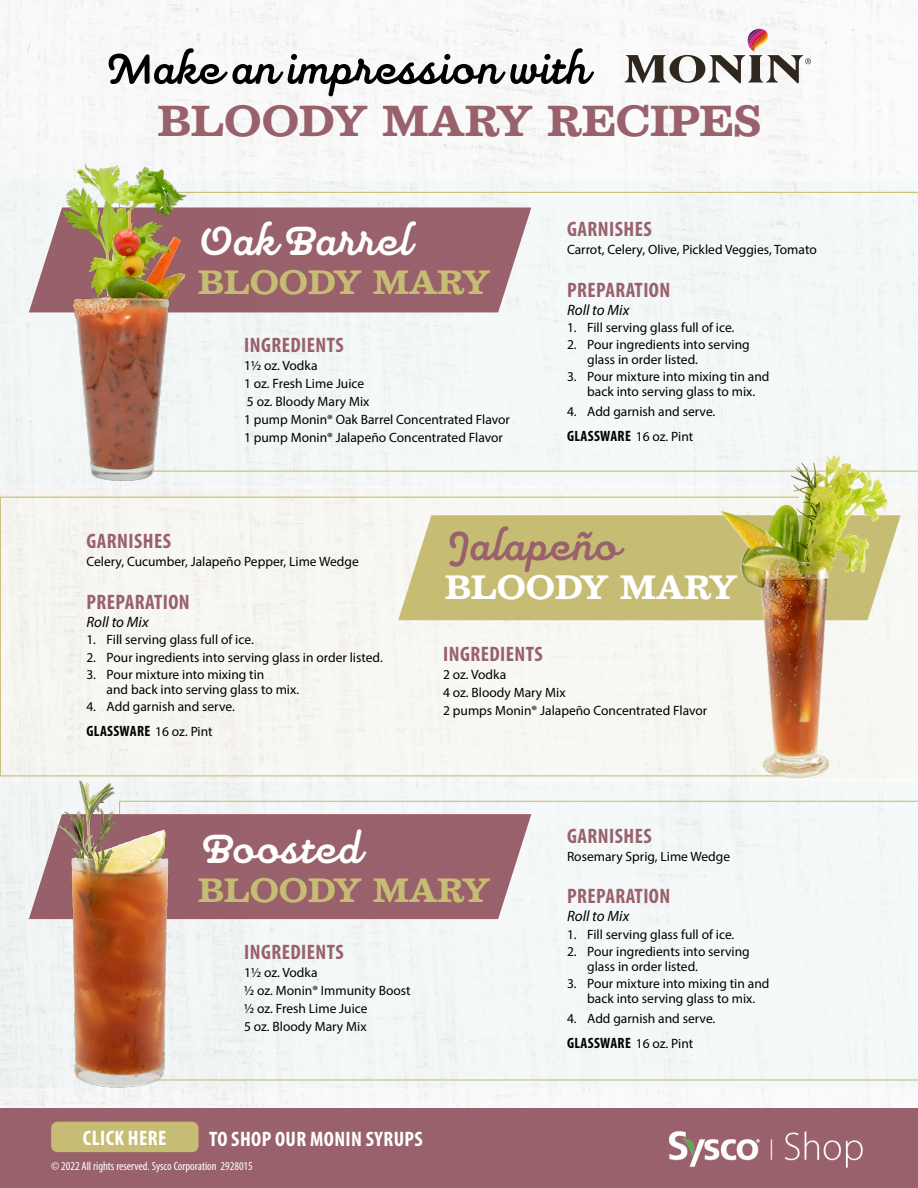
<style>
.page{position:relative;width:918px;height:1188px;background:#fff}
.page>*{position:absolute;margin:0;border:0;box-sizing:border-box;transform-origin:0 0}
.t1{font:700 50.4px "Pauline Script";color:#000}
.t2{font:700 48px "Pauline Script";color:#fff}
.t3{font:700 48px "Pauline Script";color:#99616b}
.t4{font:700 42.3px "Temeraire";color:#99616b}
.t5{font:700 33px "Temeraire";color:#c6bc74}
.t6{font:700 33px "Temeraire";color:#fff}
.t7{font:700 condensed 21px "Myriad Pro";letter-spacing:.02em;color:#99616b}
.t8{font:700 condensed 21px "Myriad Pro";letter-spacing:.02em;color:#fff}
.t9{font:700 condensed 15px "Myriad Pro";letter-spacing:.02em;color:#000}
.t10{font:italic 15px "Myriad Pro";color:#000}
.t11{font:13.5px/18px "Myriad Pro";color:#000}
.t12{font:condensed 12px "Myriad Pro";color:#fff}
.s1{font-weight:400;font-stretch:normal;font-size:13.5px}
</style>
<div class="page">
<img style="left:0;top:0;width:918px;height:1108px">
<div style="left:0;top:181px;width:918px;height:304px;background:#f4f8f8"></div>
<div style="left:0;top:781px;width:918px;height:307px;background:#f4f8f8"></div>
<div style="left:0;top:488px;width:918px;height:291px;background:#f7f6f3"></div>
<svg style="left:625px;top:29px;width:186px;height:54px"></svg>
<svg style="left:261px;top:207px;width:270px;height:105px;background:#9e6a73"></svg>
<div style="left:244px;top:814px;width:287px;height:105px;background:#99616b"></div>
<div style="left:398px;top:515px;width:296px;height:105px;background:#c6bc74"></div>
<img style="left:694px;top:455px;width:210px;height:325px">
<img style="left:0;top:136px;width:261px;height:363px">
<img style="left:0;top:755px;width:244px;height:350px">
<div style="left:0;top:1108px;width:918px;height:80px;background:#99616b"></div>
<img style="left:668px;top:1131px;width:195px;height:37px">
<div style="left:51px;top:1122px;width:148px;height:30px;background:#c6bc74;border-radius:6px"></div>
<h1 class="t1" style="left:104px;top:38px;width:485px">Make an impression with</h1>
<h3 class="t4" style="left:158px;top:93px;width:605px">BLOODY MARY RECIPES</h3>
<h2 class="t2" style="left:198px;top:212px;width:212px">Oak Barrel</h2>
<h3 class="t5" style="left:198px;top:260px;width:294px">BLOODY MARY</h3>
<h3 class="t7" style="left:244px;top:332px;width:101px">INGREDIENTS</h3>
<p class="t11" style="left:244px;top:356px;width:267px">1½ oz. Vodka<br>1 oz. Fresh Lime Juice<br>5 oz. Bloody Mary Mix<br>1 pump Monin® Oak Barrel Concentrated Flavor<br>1 pump Monin® Jalapeño Concentrated Flavor</p>
<h3 class="t7" style="left:567px;top:216px;width:86px">GARNISHES</h3>
<p class="t11" style="left:567px;top:240px;width:251px">Carrot, Celery, Olive, Pickled Veggies, Tomato</p>
<h3 class="t7" style="left:567px;top:277px;width:105px">PREPARATION</h3>
<p class="t10" style="left:567px;top:300px;width:64px">Roll to Mix</p>
<p class="t11" style="left:567px;top:318px;width:169px">1. Fill serving glass full of ice.</p>
<p class="t11" style="left:587px;top:337px;width:164px;line-height:15px;text-indent:-20px">2. Pour ingredients into serving glass in order listed.</p>
<p class="t11" style="left:567px;top:369px;width:204px;line-height:15px;text-align:center">3. Pour mixture into mixing tin and back into serving glass to mix.</p>
<p class="t11" style="left:567px;top:403px;width:150px">4. Add garnish and serve.</p>
<p class="t9" style="left:567px;top:427px;width:128px">GLASSWARE <span class="s1">16 oz. Pint</span></p>
<h3 class="t7" style="left:87px;top:528px;width:86px">GARNISHES</h3>
<p class="t11" style="left:86px;top:553px;width:274px">Celery, Cucumber, Jalapeño Pepper, Lime Wedge</p>
<h3 class="t7" style="left:87px;top:589px;width:105px">PREPARATION</h3>
<p class="t10" style="left:86px;top:613px;width:64px">Roll to Mix</p>
<p class="t11" style="left:86px;top:631px;width:169px">1. Fill serving glass full of ice.</p>
<p class="t11" style="left:86px;top:648px;width:298px">2. Pour ingredients into serving glass in order listed.</p>
<p class="t11" style="left:107px;top:666px;width:194px;line-height:15px;text-indent:-20px">3. Pour mixture into mixing tin<br>and back into serving glass to mix.</p>
<p class="t11" style="left:86px;top:697px;width:150px">4. Add garnish and serve.</p>
<p class="t9" style="left:87px;top:721px;width:128px">GLASSWARE <span class="s1">16 oz. Pint</span></p>
<h2 class="t3" style="left:445px;top:517px;width:173px">Jalapeño</h2>
<h3 class="t6" style="left:445px;top:565px;width:294px">BLOODY MARY</h3>
<h3 class="t7" style="left:443px;top:640px;width:101px">INGREDIENTS</h3>
<p class="t11" style="left:443px;top:665px;width:266px">2 oz. Vodka<br>4 oz. Bloody Mary Mix<br>2 pumps Monin® Jalapeño Concentrated Flavor</p>
<h2 class="t2" style="left:198px;top:819px;width:163px">Boosted</h2>
<h3 class="t5" style="left:198px;top:868px;width:294px">BLOODY MARY</h3>
<h3 class="t7" style="left:244px;top:939px;width:101px">INGREDIENTS</h3>
<p class="t11" style="left:244px;top:963px;width:168px">1½ oz. Vodka<br>½ oz. Monin® Immunity Boost ½ oz. Fresh Lime Juice<br>5 oz. Bloody Mary Mix</p>
<h3 class="t8" style="left:83px;top:1125px;width:85px">CLICK HERE</h3>
<h3 class="t8" style="left:209px;top:1126px;width:215px">TO SHOP OUR MONIN SYRUPS</h3>
<p class="t12" style="left:51px;top:1159px;width:203px">© 2022 All rights reserved. Sysco Corporation 2928015</p>
<h3 class="t7" style="left:567px;top:822px;width:86px">GARNISHES</h3>
<p class="t11" style="left:567px;top:847px;width:165px">Rosemary Sprig, Lime Wedge</p>
<h3 class="t7" style="left:567px;top:883px;width:105px">PREPARATION</h3>
<p class="t10" style="left:567px;top:907px;width:64px">Roll to Mix</p>
<p class="t11" style="left:567px;top:925px;width:169px">1. Fill serving glass full of ice.</p>
<p class="t11" style="left:587px;top:943px;width:164px;line-height:15px;text-indent:-20px">2. Pour ingredients into serving glass in order listed.</p>
<p class="t11" style="left:567px;top:976px;width:204px;line-height:15px;text-align:center">3. Pour mixture into mixing tin and back into serving glass to mix.</p>
<p class="t11" style="left:567px;top:1009px;width:150px">4. Add garnish and serve.</p>
<p class="t9" style="left:567px;top:1033px;width:128px">GLASSWARE <span class="s1">16 oz. Pint</span></p>
</div>
